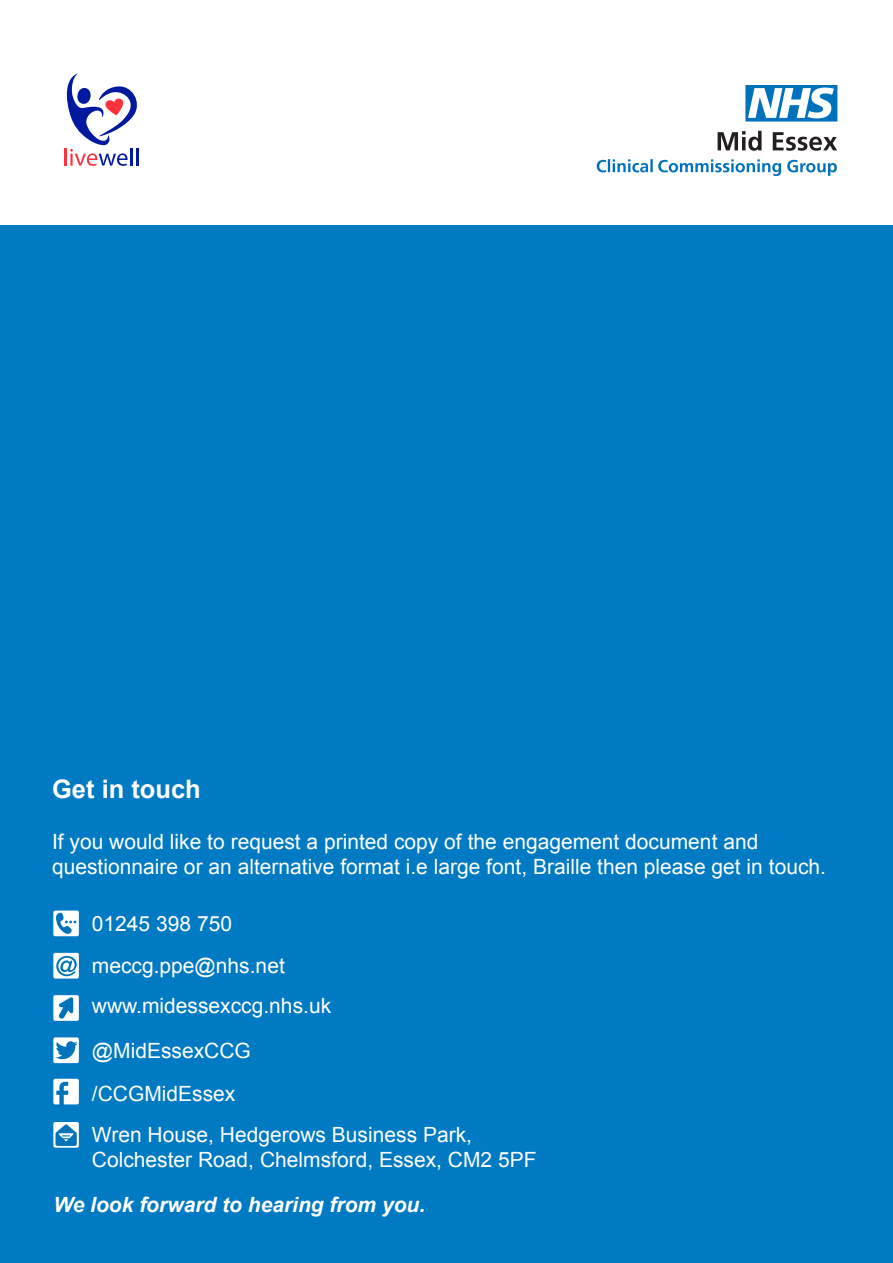
<style>
.page{position:relative;width:893px;height:1263px;background:#fff}
.page>*{position:absolute;margin:0;border:0;box-sizing:border-box;transform-origin:0 0}
.t1{font:700 25.5px "Arial";color:#fff}
.t2{font:21px "Arial";color:#fff}
.t3{font:italic 700 21px "Arial";color:#fff}
</style>
<div class="page">
<div style="left:0;top:225px;width:893px;height:1038px;background:#007ac2"></div>
<svg style="left:597px;top:159px;width:240px;height:17px"></svg>
<svg style="left:718px;top:131px;width:119px;height:20px"></svg>
<svg style="left:745px;top:85px;width:92px;height:37px"></svg>
<svg style="left:65px;top:73px;width:73px;height:93px"></svg>
<div style="left:53px;top:995px;width:26px;height:26px;background:#fff;border-radius:2px"></div>
<svg style="left:58px;top:997px;width:15px;height:22px"></svg>
<div style="left:53px;top:1037px;width:26px;height:26px;background:#fff;border-radius:2px"></div>
<svg style="left:56px;top:1041px;width:22px;height:18px"></svg>
<div style="left:53px;top:1079px;width:26px;height:25px;background:#fff;border-radius:2px"></div>
<svg style="left:56px;top:1082px;width:12px;height:23px"></svg>
<div style="left:53px;top:953px;width:26px;height:25px;background:#fff;border-radius:2px"></div>
<svg style="left:56px;top:956px;width:21px;height:20px"></svg>
<div style="left:53px;top:910px;width:26px;height:26px;background:#fff;border-radius:2px"></div>
<svg style="left:56px;top:912px;width:20px;height:22px"></svg>
<div style="left:53px;top:1122px;width:26px;height:26px;background:#fff;border-radius:2px"></div>
<svg style="left:55px;top:1124px;width:22px;height:22px"></svg>
<p class="t1" style="left:52px;top:772px;width:150px">Get in touch</p>
<p class="t2" style="left:52px;top:827px;width:708px">If you would like to request a printed copy of the engagement document and</p>
<p class="t2" style="left:52px;top:853px;width:775px">questionnaire or an alternative format i.e large font, Braille then please get in touch.</p>
<p class="t2" style="left:92px;top:909px;width:142px">01245 398 750</p>
<p class="t2" style="left:92px;top:952px;width:194px">meccg.ppe@nhs.net</p>
<p class="t2" style="left:92px;top:992px;width:241px">www.midessexccg.nhs.uk</p>
<p class="t2" style="left:92px;top:1037px;width:160px">@MidEssexCCG</p>
<p class="t2" style="left:92px;top:1080px;width:145px">/CCGMidEssex</p>
<p class="t2" style="left:92px;top:1121px;width:382px">Wren House, Hedgerows Business Park,</p>
<p class="t2" style="left:92px;top:1146px;width:446px">Colchester Road, Chelmsford, Essex, CM2 5PF</p>
<p class="t3" style="left:53px;top:1190px;width:373px">We look forward to hearing from you.</p>
</div>
